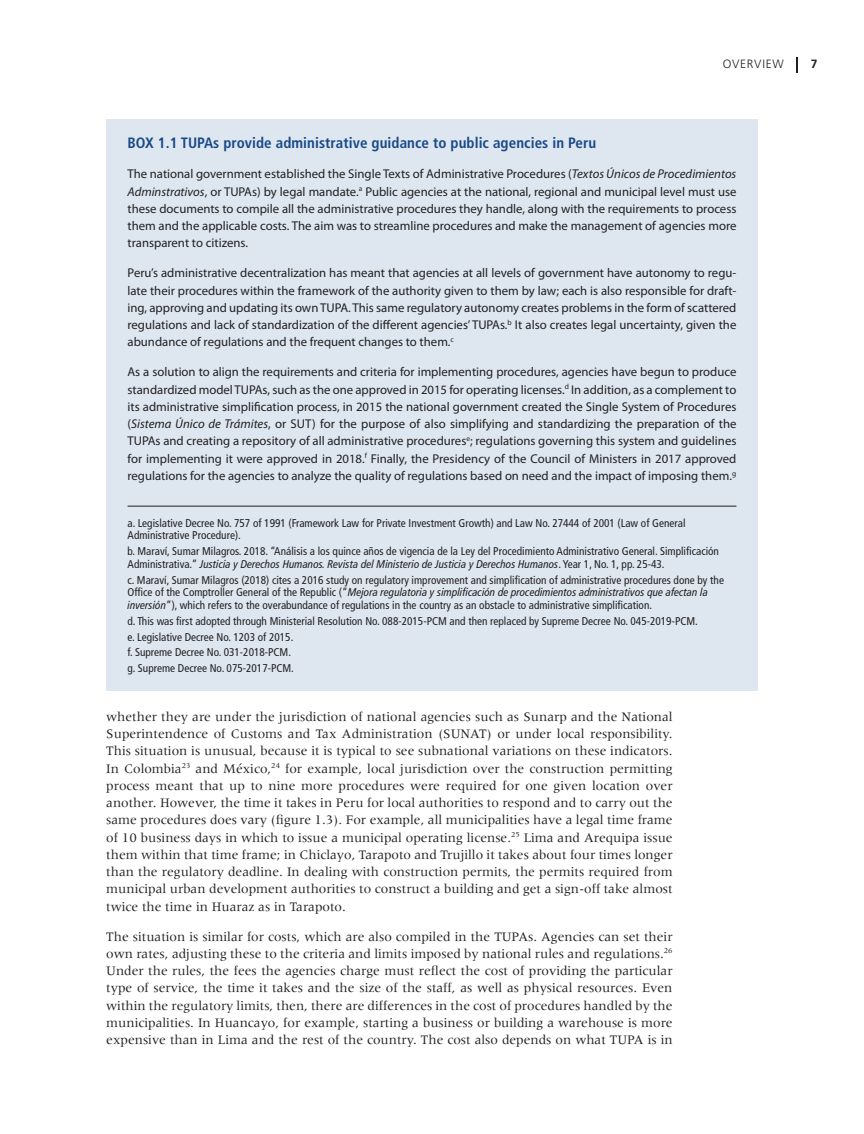
<style>
.page{position:relative;width:864px;height:1134px;background:#fff}
.page>*{position:absolute;margin:0;border:0;box-sizing:border-box;transform-origin:0 0}
.t1{font:700 condensed 15px "Frutiger";letter-spacing:.005em;color:#1a4987}
.t2{font:13.5px/17.2px "Meridien LT Pro";color:#231f20;text-align:justify}
.t3{font:12.75px/17.2px "Myriad Pro";color:#231f20;text-align:justify}
.t4{font:300 12px "Frutiger LT Std";letter-spacing:.06em;color:#231f20}
.t5{font:700 12px "Frutiger LT Std";color:#231f20}
.t6{font:condensed 11.25px/15.8px "Frutiger";color:#231f20}
.t7{font:italic condensed 11.25px "Frutiger LT Std";color:#231f20}
.s1{font-style:italic}
.s2{font-family:"Frutiger";font-style:normal}
.s3{font-family:"Frutiger LT Std";font-style:italic}
</style>
<div class="page">
<svg style="left:796px;top:57px;width:2px;height:16px"></svg>
<div style="left:106px;top:119px;width:652px;height:571px;background:#dee7f0"></div>
<hr style="left:128px;top:506px;width:608px;height:1px;background:#231f20">
<p class="t4" style="left:723px;top:57px;width:63px">OVERVIEW</p>
<p class="t5" style="left:811px;top:57px;width:8px">7</p>
<p class="t1" style="left:128px;top:134px;width:470px">BOX 1.1 TUPAs provide administrative guidance to public agencies in Peru</p>
<p class="t3" style="left:128px;top:165px;width:610px">The national government established the Single Texts of Administrative Procedures (<span class="s1">Textos Únicos de Procedimientos Adminstrativos</span>, or TUPAs) by legal mandate.<sup>a</sup> Public agencies at the national, regional and municipal level must use these documents to compile all the administrative procedures they handle, along with the requirements to process them and the applicable costs. The aim was to streamline procedures and make the management of agencies more transparent to citizens.</p>
<p class="t3" style="left:128px;top:264px;width:610px">Peru’s administrative decentralization has meant that agencies at all levels of government have autonomy to regu&shy;late their procedures within the framework of the authority given to them by law; each is also responsible for draft&shy;ing, approving and updating its own TUPA. This same regulatory autonomy creates problems in the form of scattered regulations and lack of standardization of the different agencies’ TUPAs.<sup>b</sup> It also creates legal uncertainty, given the abundance of regulations and the frequent changes to them.<sup>c</sup></p>
<p class="t3" style="left:128px;top:363px;width:610px">As a solution to align the requirements and criteria for implementing procedures, agencies have begun to produce standardized model TUPAs, such as the one approved in 2015 for operating licenses.<sup>d</sup> In addition, as a complement to its administrative simplification process, in 2015 the national government created the Single System of Procedures (<span class="s1">Sistema Único de Trámites</span>, or SUT) for the purpose of also simplifying and standardizing the preparation of the TUPAs and creating a repository of all administrative procedures<sup>e</sup>; regulations governing this system and guidelines for implementing it were approved in 2018.<sup>f</sup> Finally, the Presidency of the Council of Ministers in 2017 approved regulations for the agencies to analyze the quality of regulations based on need and the impact of imposing them.<sup>g</sup></p>
<p class="t6" style="left:128px;top:516px;width:559px;line-height:12.8px">a. Legislative Decree No. 757 of 1991 (Framework Law for Private Investment Growth) and Law No. 27444 of 2001 (Law of General<br>Administrative Procedure).</p>
<p class="t6" style="left:128px;top:543px;width:593px">b. Maraví, Sumar Milagros. 2018. “Análisis a los quince años de vigencia de la Ley del Procedimiento Administrativo General. Simplificación</p>
<p class="t7" style="left:128px;top:557px;width:539px"><span class="s2">Administrativa.”</span> Justicia y Derechos Humanos. Revista del Ministerio de Justicia y Derechos Humanos<span class="s2">. Year 1, No. 1, pp. 25-43.</span></p>
<p class="t6" style="left:128px;top:572px;width:598px">c. Maraví, Sumar Milagros (2018) cites a 2016 study on regulatory improvement and simplification of administrative procedures done by the</p>
<p class="t7" style="left:128px;top:586px;width:582px"><span class="s2">Office of the Comptroller General of the Republic (“</span>Mejora regulatoria y simplificación de procedimientos administrativos que afectan la</p>
<p class="t6" style="left:128px;top:597px;width:572px"><span class="s3">inversión</span>”), which refers to the overabundance of regulations in the country as an obstacle to administrative simplification.<br>d. This was first adopted through Ministerial Resolution No. 088-2015-PCM and then replaced by Supreme Decree No. 045-2019-PCM. e. Legislative Decree No. 1203 of 2015.<br>f. Supreme Decree No. 031-2018-PCM.<br>g. Supreme Decree No. 075-2017-PCM.</p>
<p class="t2" style="left:106px;top:708px;width:568px">whether they are under the jurisdiction of national agencies such as Sunarp and the National Superintendence of Customs and Tax Administration (SUNAT) or under local responsibility.<br>This situation is unusual, because it is typical to see subnational variations on these indicators.<br>In Colombia<sup>23</sup> and México,<sup>24</sup> for example, local jurisdiction over the construction permitting process meant that up to nine more procedures were required for one given location over another. However, the time it takes in Peru for local authorities to respond and to carry out the same procedures does vary (figure 1.3). For example, all municipalities have a legal time frame of 10 business days in which to issue a municipal operating license.<sup>25</sup> Lima and Arequipa issue them within that time frame; in Chiclayo, Tarapoto and Trujillo it takes about four times longer than the regulatory deadline. In dealing with construction permits, the permits required from municipal urban development authorities to construct a building and get a sign-off take almost twice the time in Huaraz as in Tarapoto.</p>
<p class="t2" style="left:106px;top:928px;width:568px">The situation is similar for costs, which are also compiled in the TUPAs. Agencies can set their own rates, adjusting these to the criteria and limits imposed by national rules and regulations.<sup>26<br></sup>Under the rules, the fees the agencies charge must reflect the cost of providing the particular type of service, the time it takes and the size of the staff, as well as physical resources. Even within the regulatory limits, then, there are differences in the cost of procedures handled by the municipalities. In Huancayo, for example, starting a business or building a warehouse is more expensive than in Lima and the rest of the country. The cost also depends on what TUPA is in</p>
</div>
